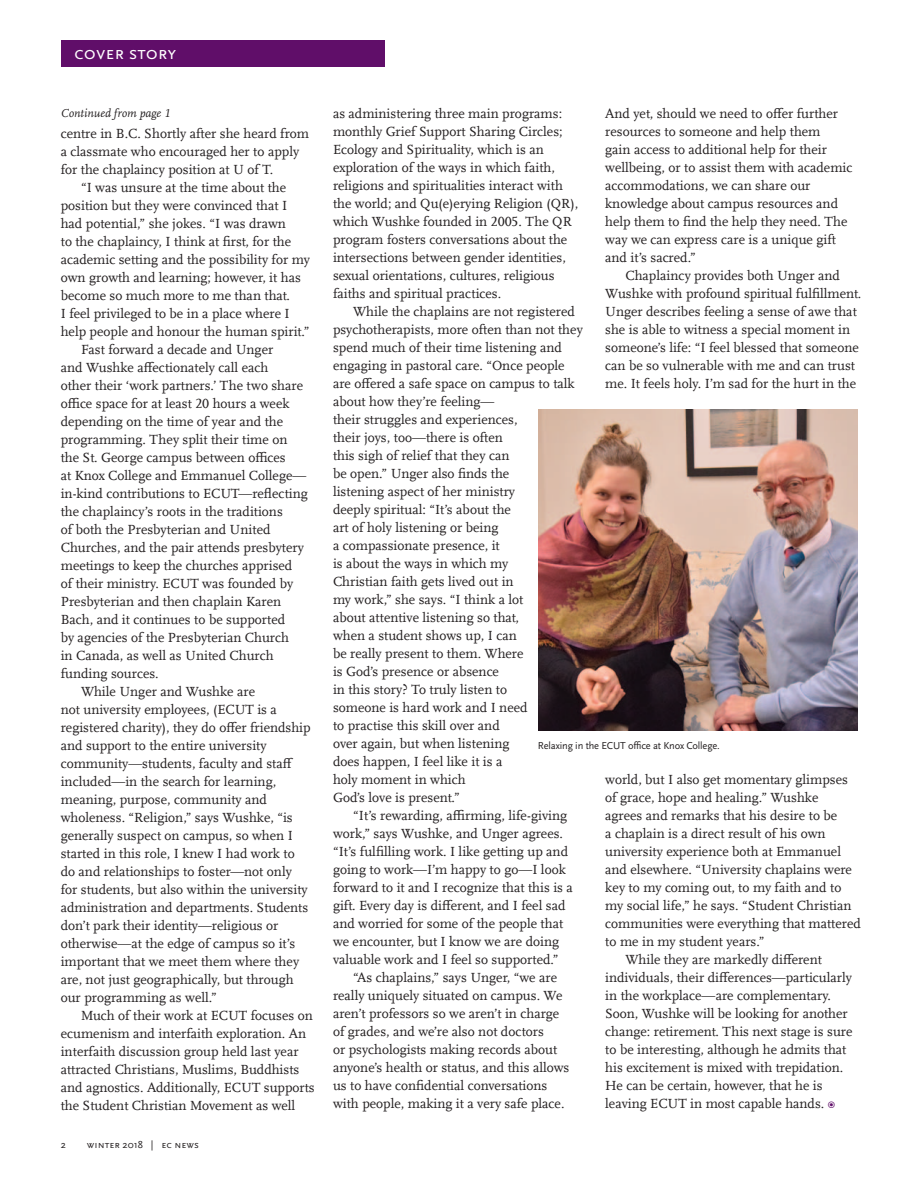
<style>
.page{position:relative;width:918px;height:1188px;background:#fff}
.page>*{position:absolute;margin:0;border:0;box-sizing:border-box;transform-origin:0 0}
.Section{font:18.75px "Scala Sans Caps";color:#fff}
.body_main{font:13.8px/18px "Scala Offc";color:#231f20}
.body_main_no_indent{font:italic 12px "Scala Offc";color:#231f20}
.t1{font:10.5px "Scala Sans";letter-spacing:-.015em;color:#231f20}
.t2{font:10.5px "Scala Sans Caps";color:#231f20}
.s1{font-family:"Scala Sans"}
</style>
<div class="page">
<div style="left:61px;top:40px;width:324px;height:28px;background:#600e69"></div>
<img style="left:538px;top:410px;width:320px;height:321px">
<p class="Section" style="left:74px;top:43px;width:104px">cover story</p>
<p class="body_main_no_indent" style="left:61px;top:106px;width:111px">Continued from page 1</p>
<p class="body_main" style="left:61px;top:125px;width:250px">centre in B.C. Shortly after she heard from a classmate who encouraged her to apply for the chaplaincy position at U of T.</p>
<p class="body_main" style="left:61px;top:179px;width:251px;text-indent:20px">“I was unsure at the time about the position but they were convinced that I had potential,” she jokes. “I was drawn<br>to the chaplaincy, I think at first, for the academic setting and the possibility for my own growth and learning; however, it has become so much more to me than that.<br>I feel privileged to be in a place where I help people and honour the human spirit.”</p>
<p class="body_main" style="left:61px;top:341px;width:249px;text-indent:20px">Fast forward a decade and Unger<br>and Wushke affectionately call each<br>other their ‘work partners.’ The two share office space for at least 20 hours a week depending on the time of year and the programming. They split their time on the St. George campus between offices<br>at Knox College and Emmanuel College— in-kind contributions to ECUT—reflecting the chaplaincy’s roots in the traditions<br>of both the Presbyterian and United Churches, and the pair attends presbytery meetings to keep the churches apprised<br>of their ministry. ECUT was founded by Presbyterian and then chaplain Karen Bach, and it continues to be supported<br>by agencies of the Presbyterian Church<br>in Canada, as well as United Church funding sources.</p>
<p class="body_main" style="left:61px;top:683px;width:251px;text-indent:20px">While Unger and Wushke are<br>not university employees, (ECUT is a registered charity), they do offer friendship and support to the entire university community—students, faculty and staff included—in the search for learning, meaning, purpose, community and wholeness. “Religion,” says Wushke, “is generally suspect on campus, so when I started in this role, I knew I had work to do and relationships to foster—not only for students, but also within the university administration and departments. Students don’t park their identity—religious or otherwise—at the edge of campus so it’s important that we meet them where they are, not just geographically, but through our programming as well.”</p>
<p class="body_main" style="left:61px;top:1007px;width:256px;text-indent:20px">Much of their work at ECUT focuses on ecumenism and interfaith exploration. An interfaith discussion group held last year attracted Christians, Muslims, Buddhists and agnostics. Additionally, ECUT supports the Student Christian Movement as well</p>
<p class="t1" style="left:61px;top:1138px;width:7px">2</p>
<p class="t2" style="left:87px;top:1138px;width:114px">winter <span class="s1">2018</span> | ec news</p>
<p class="body_main" style="left:605px;top:105px;width:249px">And yet, should we need to offer further resources to someone and help them<br>gain access to additional help for their wellbeing, or to assist them with academic accommodations, we can share our knowledge about campus resources and help them to find the help they need. The way we can express care is a unique gift and it’s sacred.”</p>
<p class="body_main" style="left:605px;top:267px;width:258px;text-indent:20px">Chaplaincy provides both Unger and Wushke with profound spiritual fulfillment.<br>Unger describes feeling a sense of awe that she is able to witness a special moment in someone’s life: “I feel blessed that someone can be so vulnerable with me and can trust me. It feels holy. I’m sad for the hurt in the</p>
<p class="body_main" style="left:333px;top:105px;width:247px">as administering three main programs: monthly Grief Support Sharing Circles; Ecology and Spirituality, which is an exploration of the ways in which faith, religions and spiritualities interact with the world; and Qu(e)erying Religion (QR), which Wushke founded in 2005. The QR program fosters conversations about the intersections between gender identities, sexual orientations, cultures, religious faiths and spiritual practices.</p>
<p class="body_main" style="left:333px;top:303px;width:251px;text-indent:20px">While the chaplains are not registered psychotherapists, more often than not they spend much of their time listening and engaging in pastoral care. “Once people are offered a safe space on campus to talk about how they’re feeling—<br>their struggles and experiences,<br>their joys, too—there is often<br>this sigh of relief that they can<br>be open.” Unger also finds the<br>listening aspect of her ministry<br>deeply spiritual: “It’s about the<br>art of holy listening or being<br>a compassionate presence, it<br>is about the ways in which my<br>Christian faith gets lived out in<br>my work,” she says. “I think a lot<br>about attentive listening so that,<br>when a student shows up, I can<br>be really present to them. Where<br>is God’s presence or absence<br>in this story? To truly listen to<br>someone is hard work and I need<br>to practise this skill over and<br>over again, but when listening<br>does happen, I feel like it is a<br>holy moment in which<br>God’s love is present.”</p>
<p class="body_main" style="left:333px;top:807px;width:241px;text-indent:20px">“It’s rewarding, affirming, life-giving work,” says Wushke, and Unger agrees. “It’s fulfilling work. I like getting up and going to work—I’m happy to go—I look forward to it and I recognize that this is a gift. Every day is different, and I feel sad and worried for some of the people that we encounter, but I know we are doing valuable work and I feel so supported.”</p>
<p class="body_main" style="left:333px;top:969px;width:238px;text-indent:20px">“As chaplains,” says Unger, “we are really uniquely situated on campus. We aren’t professors so we aren’t in charge of grades, and we’re also not doctors<br>or psychologists making records about anyone’s health or status, and this allows us to have confidential conversations with people, making it a very safe place.</p>
<p class="t1" style="left:538px;top:740px;width:184px">Relaxing in the ECUT office at Knox College.</p>
<p class="body_main" style="left:605px;top:771px;width:257px">world, but I also get momentary glimpses of grace, hope and healing.” Wushke<br>agrees and remarks that his desire to be<br>a chaplain is a direct result of his own university experience both at Emmanuel and elsewhere. “University chaplains were key to my coming out, to my faith and to my social life,” he says. “Student Christian communities were everything that mattered to me in my student years.”</p>
<p class="body_main" style="left:605px;top:951px;width:249px;text-indent:20px">While they are markedly different individuals, their differences—particularly in the workplace—are complementary.<br>Soon, Wushke will be looking for another change: retirement. This next stage is sure to be interesting, although he admits that his excitement is mixed with trepidation.<br>He can be certain, however, that he is leaving ECUT in most capable hands.</p>
</div>
